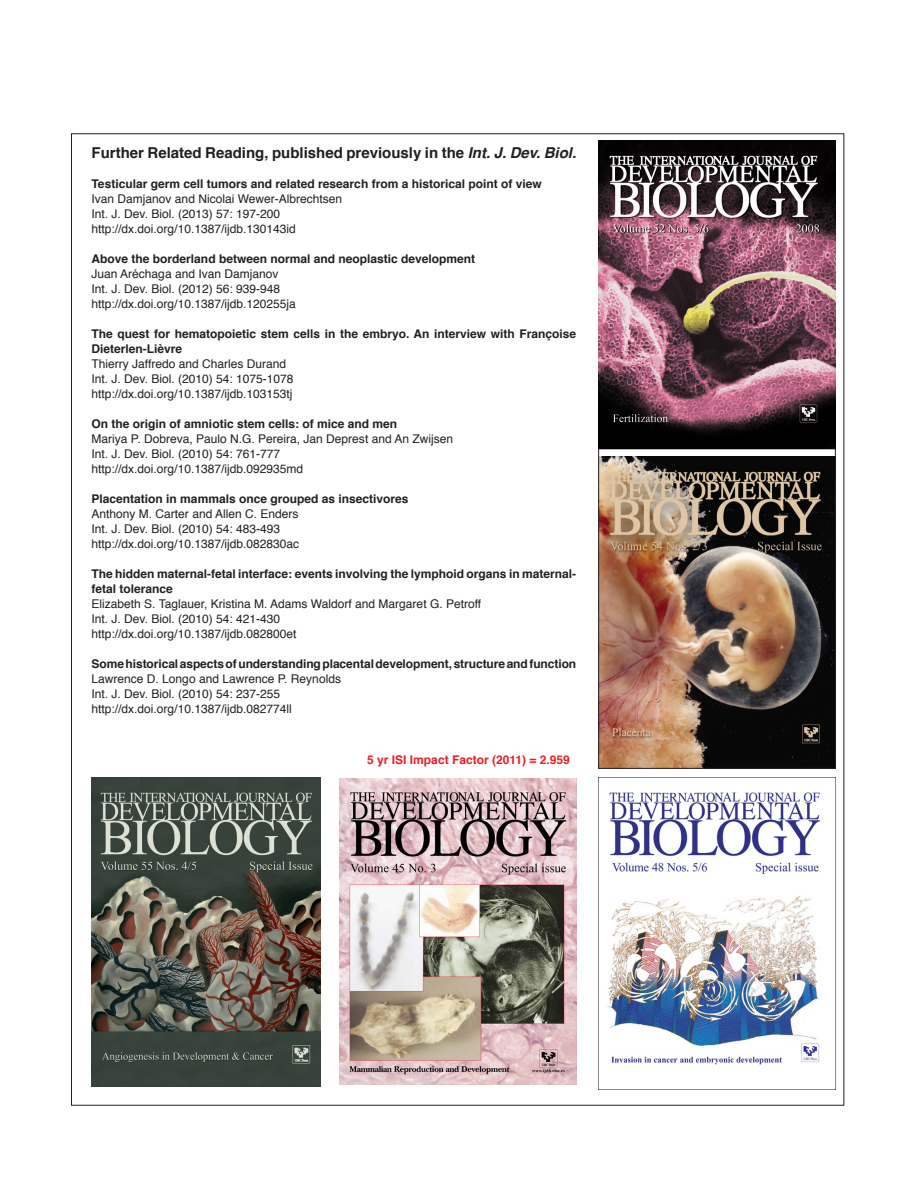
<style>
.page{position:relative;width:915px;height:1191px;background:#fff}
.page>*{position:absolute;margin:0;border:0;box-sizing:border-box;transform-origin:0 0}
._0-TitleSmall-2{font:700 15px "Helvetica";color:#231f20}
._0-RelatedArticles{font:12px "Helvetica";color:#231f20}
._0-RelatedArticles-2{font:700 12px/15px "Helvetica";color:#231f20}
._0-TitleSmall-2-2{font:700 12px "Helvetica";color:#ee1d23}
.s1{font-style:italic}
</style>
<div class="page">
<img style="left:600px;top:457px;width:233px;height:309px">
<div style="left:598px;top:448px;width:237px;height:320px;border:1px solid #231f20"></div>
<img style="left:91px;top:777px;width:229px;height:309px">
<img style="left:598px;top:777px;width:237px;height:312px">
<img style="left:339px;top:779px;width:237px;height:305px">
<img style="left:598px;top:140px;width:237px;height:308px">
<p class="_0-TitleSmall-2" style="left:91px;top:140px;width:486px">Further Related Reading, published previously in the <span class="s1">Int. J. Dev. Biol.</span></p>
<p class="_0-RelatedArticles-2" style="left:91px;top:176px;width:451px">Testicular germ cell tumors and related research from a historical point of view</p>
<p class="_0-RelatedArticles" style="left:91px;top:189px;width:252px">Ivan Damjanov and Nicolai Wewer-Albrechtsen</p>
<p class="_0-RelatedArticles" style="left:91px;top:204px;width:190px">Int. J. Dev. Biol. (2013) 57: 197-200</p>
<p class="_0-RelatedArticles" style="left:91px;top:219px;width:206px">http://dx.doi.org/10.1387/ijdb.130143id</p>
<p class="_0-RelatedArticles-2" style="left:91px;top:251px;width:385px">Above the borderland between normal and neoplastic development</p>
<p class="_0-RelatedArticles" style="left:91px;top:264px;width:188px">Juan Aréchaga and Ivan Damjanov</p>
<p class="_0-RelatedArticles" style="left:91px;top:279px;width:190px">Int. J. Dev. Biol. (2012) 56: 939-948</p>
<p class="_0-RelatedArticles" style="left:91px;top:294px;width:206px">http://dx.doi.org/10.1387/ijdb.120255ja</p>
<p class="_0-RelatedArticles-2" style="left:91px;top:326px;width:486px">The quest for hematopoietic stem cells in the embryo. An interview with Françoise<br>Dieterlen-Lièvre</p>
<p class="_0-RelatedArticles" style="left:91px;top:354px;width:196px">Thierry Jaffredo and Charles Durand</p>
<p class="_0-RelatedArticles" style="left:91px;top:369px;width:203px">Int. J. Dev. Biol. (2010) 54: 1075-1078</p>
<p class="_0-RelatedArticles" style="left:91px;top:384px;width:202px">http://dx.doi.org/10.1387/ijdb.103153tj</p>
<p class="_0-RelatedArticles-2" style="left:91px;top:416px;width:307px">On the origin of amniotic stem cells: of mice and men</p>
<p class="_0-RelatedArticles" style="left:91px;top:429px;width:363px">Mariya P. Dobreva, Paulo N.G. Pereira, Jan Deprest and An Zwijsen</p>
<p class="_0-RelatedArticles" style="left:91px;top:444px;width:190px">Int. J. Dev. Biol. (2010) 54: 761-777</p>
<p class="_0-RelatedArticles" style="left:91px;top:459px;width:213px">http://dx.doi.org/10.1387/ijdb.092935md</p>
<p class="_0-RelatedArticles-2" style="left:91px;top:491px;width:318px">Placentation in mammals once grouped as insectivores</p>
<p class="_0-RelatedArticles" style="left:91px;top:504px;width:208px">Anthony M. Carter and Allen C. Enders</p>
<p class="_0-RelatedArticles" style="left:91px;top:519px;width:190px">Int. J. Dev. Biol. (2010) 54: 483-493</p>
<p class="_0-RelatedArticles" style="left:91px;top:534px;width:209px">http://dx.doi.org/10.1387/ijdb.082830ac</p>
<p class="_0-RelatedArticles-2" style="left:91px;top:566px;width:486px">The hidden maternal-fetal interface: events involving the lymphoid organs in maternal&shy;fetal tolerance</p>
<p class="_0-RelatedArticles" style="left:91px;top:594px;width:391px">Elizabeth S. Taglauer, Kristina M. Adams Waldorf and Margaret G. Petroff</p>
<p class="_0-RelatedArticles" style="left:91px;top:609px;width:190px">Int. J. Dev. Biol. (2010) 54: 421-430</p>
<p class="_0-RelatedArticles" style="left:91px;top:624px;width:206px">http://dx.doi.org/10.1387/ijdb.082800et</p>
<p class="_0-RelatedArticles-2" style="left:91px;top:656px;width:486px">Some historical aspects of understanding placental development, structure and function</p>
<p class="_0-RelatedArticles" style="left:91px;top:669px;width:251px">Lawrence D. Longo and Lawrence P. Reynolds</p>
<p class="_0-RelatedArticles" style="left:91px;top:684px;width:190px">Int. J. Dev. Biol. (2010) 54: 237-255</p>
<p class="_0-RelatedArticles" style="left:91px;top:699px;width:202px">http://dx.doi.org/10.1387/ijdb.082774ll</p>
<p class="_0-TitleSmall-2-2" style="left:367px;top:749px;width:204px">5 yr ISI Impact Factor (2011) = 2.959</p>
</div>
